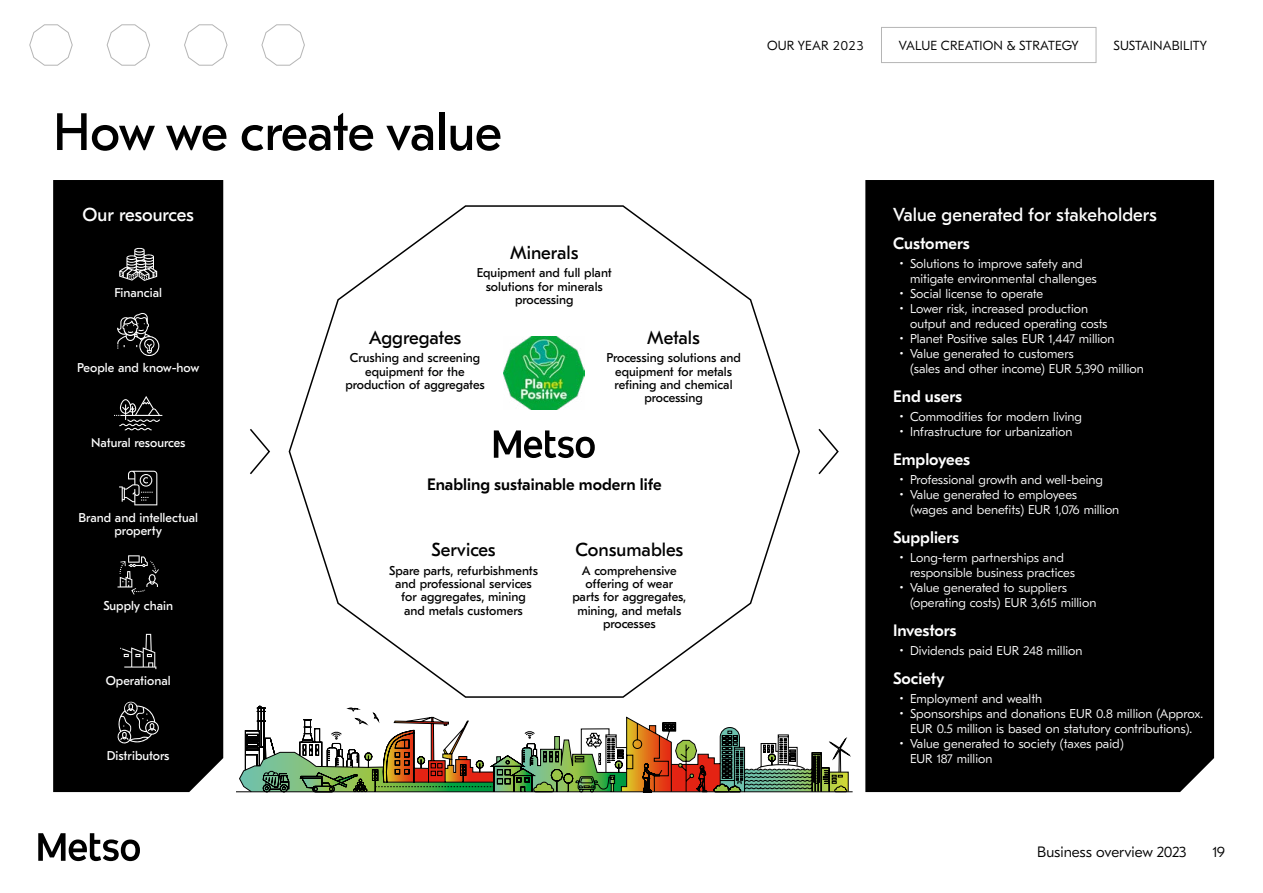
<style>
.page{position:relative;width:1263px;height:893px;background:#fff}
.page>*{position:absolute;margin:0;border:0;box-sizing:border-box;transform-origin:0 0}
.t1{font:52.5px "GT Eesti Pro Text";letter-spacing:-.02em;color:#000}
.t2{font:18.75px "GT Eesti Pro Text";color:#000}
.t3{font:18.75px "GT Eesti Pro Text";color:#fff}
.t4{font:500 16.5px "GT Eesti Pro Text";color:#fff}
.t5{font:500 16.5px "GT Eesti Pro Text";color:#000}
.t6{font:300 15px "GT Eesti Pro Text";color:#000}
.t7{font:300 13.2px "GT Eesti Pro Text";letter-spacing:.01em;color:#000}
.t8{font:300 12.75px/15px "GT Eesti Pro Text";color:#fff}
.t9{font:12.75px/13.2px "GT Eesti Pro Text";color:#000;text-align:center}
.t10{font:12.75px/13.2px "GT Eesti Pro Text";color:#fff;text-align:center}
</style>
<div class="page">
<svg style="left:38px;top:833px;width:102px;height:28px"></svg>
<svg style="left:29px;top:24px;width:44px;height:42px"></svg>
<svg style="left:106px;top:24px;width:44px;height:42px"></svg>
<svg style="left:184px;top:24px;width:44px;height:42px"></svg>
<svg style="left:261px;top:24px;width:44px;height:42px"></svg>
<div style="left:865px;top:180px;width:349px;height:612px;background:#000"></div>
<svg style="left:818px;top:429px;width:21px;height:46px"></svg>
<svg style="left:250px;top:429px;width:20px;height:45px"></svg>
<svg style="left:288px;top:205px;width:512px;height:493px"></svg>
<svg style="left:494px;top:430px;width:101px;height:28px"></svg>
<svg style="left:240px;top:706px;width:609px;height:87px"></svg>
<img style="left:503px;top:337px;width:81px;height:73px">
<div style="left:53px;top:180px;width:170px;height:612px;background:#000"></div>
<svg style="left:119px;top:247px;width:38px;height:34px"></svg>
<svg style="left:117px;top:313px;width:42px;height:43px"></svg>
<svg style="left:114px;top:396px;width:48px;height:35px"></svg>
<svg style="left:119px;top:471px;width:38px;height:34px"></svg>
<svg style="left:117px;top:701px;width:42px;height:43px"></svg>
<svg style="left:117px;top:555px;width:42px;height:40px"></svg>
<svg style="left:120px;top:634px;width:36px;height:35px"></svg>
<div style="left:881px;top:27px;width:215px;height:36px;border:1px solid #b5b5b5"></div>
<h1 class="t1" style="left:53px;top:103px;width:450px">How we create value</h1>
<h2 class="t3" style="left:83px;top:204px;width:113px">Our resources</h2>
<p class="t10" style="left:114px;top:287px;width:49px">Financial</p>
<p class="t10" style="left:77px;top:361px;width:124px">People and know-how</p>
<p class="t10" style="left:91px;top:436px;width:96px">Natural resources</p>
<p class="t10" style="left:78px;top:511px;width:121px">Brand and intellectual property</p>
<p class="t10" style="left:103px;top:599px;width:71px">Supply chain</p>
<p class="t10" style="left:106px;top:674px;width:66px">Operational</p>
<p class="t10" style="left:107px;top:749px;width:64px">Distributors</p>
<h2 class="t2" style="left:510px;top:242px;width:70px">Minerals</h2>
<p class="t9" style="left:477px;top:267px;width:137px">Equipment and full plant solutions for minerals processing</p>
<h2 class="t2" style="left:369px;top:327px;width:94px">Aggregates</h2>
<p class="t9" style="left:345px;top:352px;width:141px">Crushing and screening equipment for the production of aggregates</p>
<h2 class="t2" style="left:647px;top:327px;width:54px">Metals</h2>
<p class="t9" style="left:606px;top:352px;width:136px">Processing solutions and equipment for metals refining and chemical processing</p>
<p class="t5" style="left:427px;top:476px;width:236px">Enabling sustainable modern life</p>
<h2 class="t2" style="left:431px;top:539px;width:66px">Services</h2>
<p class="t9" style="left:389px;top:564px;width:150px">Spare parts, refurbishments and professional services for aggregates, mining<br>and metals customers</p>
<h2 class="t2" style="left:575px;top:539px;width:109px">Consumables</h2>
<p class="t9" style="left:572px;top:564px;width:116px">A comprehensive offering of wear parts for aggregates, mining, and metals processes</p>
<p class="t7" style="left:767px;top:38px;width:98px">OUR YEAR 2023</p>
<p class="t7" style="left:899px;top:38px;width:181px">VALUE CREATION &amp; STRATEGY</p>
<p class="t7" style="left:1113px;top:38px;width:95px">SUSTAINABILITY</p>
<h2 class="t3" style="left:893px;top:204px;width:265px">Value generated for stakeholders</h2>
<p class="t4" style="left:893px;top:234px;width:78px">Customers</p>
<p class="t8" style="left:910px;top:256px;width:188px;text-indent:-11px">• Solutions to improve safety and mitigate environmental challenges</p>
<p class="t8" style="left:899px;top:286px;width:145px">• Social license to operate</p>
<p class="t8" style="left:910px;top:301px;width:199px;text-indent:-11px">• Lower risk, increased production output and reduced operating costs</p>
<p class="t8" style="left:899px;top:331px;width:217px">• Planet Positive sales EUR 1,447 million</p>
<p class="t8" style="left:910px;top:346px;width:235px;text-indent:-11px">• Value generated to customers<br>(sales and other income) EUR 5,390 million</p>
<p class="t4" style="left:893px;top:387px;width:70px">End users</p>
<p class="t8" style="left:899px;top:409px;width:184px">• Commodities for modern living</p>
<p class="t8" style="left:899px;top:424px;width:175px">• Infrastructure for urbanization</p>
<p class="t4" style="left:893px;top:450px;width:79px">Employees</p>
<p class="t8" style="left:899px;top:472px;width:205px">• Professional growth and well-being</p>
<p class="t8" style="left:910px;top:487px;width:211px;text-indent:-11px">• Value generated to employees<br>(wages and benefits) EUR 1,076 million</p>
<p class="t4" style="left:893px;top:528px;width:68px">Suppliers</p>
<p class="t8" style="left:910px;top:550px;width:166px;text-indent:-11px">• Long-term partnerships and responsible business practices</p>
<p class="t8" style="left:910px;top:580px;width:188px;text-indent:-11px">• Value generated to suppliers (operating costs) EUR 3,615 million</p>
<p class="t4" style="left:893px;top:621px;width:65px">Investors</p>
<p class="t8" style="left:899px;top:643px;width:185px">• Dividends paid EUR 248 million</p>
<p class="t4" style="left:893px;top:669px;width:53px">Society</p>
<p class="t8" style="left:899px;top:691px;width:144px">• Employment and wealth</p>
<p class="t8" style="left:899px;top:706px;width:305px;text-align:center">• Sponsorships and donations EUR 0.8 million (Approx.<br>EUR 0.5 million is based on statutory contributions).</p>
<p class="t8" style="left:910px;top:736px;width:215px;text-indent:-11px">• Value generated to society (taxes paid)<br>EUR 187 million</p>
<p class="t6" style="left:1037px;top:844px;width:151px">Business overview 2023</p>
<p class="t6" style="left:1212px;top:844px;width:14px">19</p>
</div>
